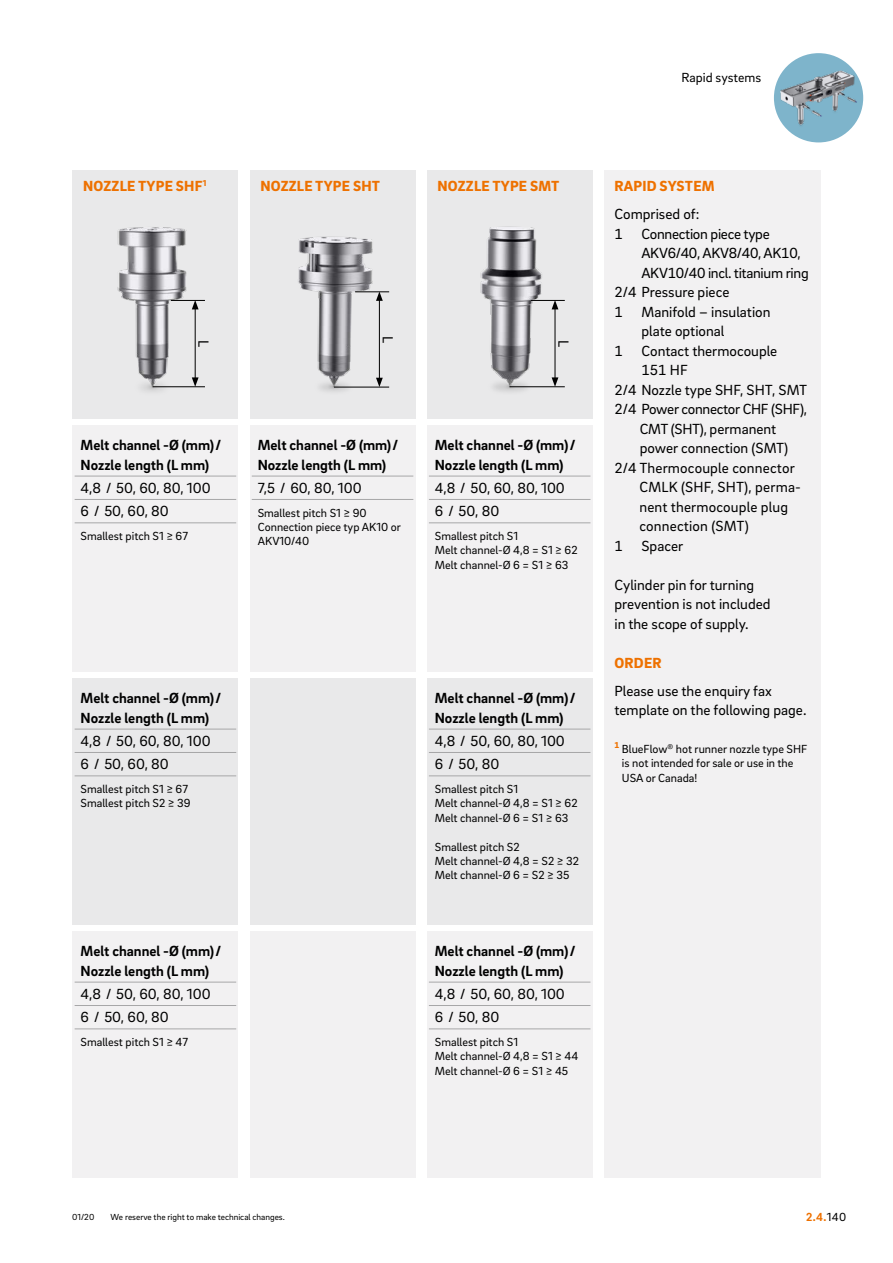
<style>
.page{position:relative;width:893px;height:1263px;background:#fff}
.page>*{position:absolute;margin:0;border:0;box-sizing:border-box;transform-origin:0 0}
.t1{font:15px/23.4px "Brix Sans";color:#000}
.t2{font:700 15px/19.5px "Brix Sans";color:#000}
.t3{font:15px "Brix Sans";letter-spacing:-.02em;color:#000}
.t4{font:900 15px "Brix Sans";letter-spacing:.015em;color:#ee7100}
.t5{font:13.5px "Brix Sans";color:#000}
.t6{font:12px/14.4px "Brix Sans";color:#000}
.t7{font:700 12px "Brix Sans";color:#ee7100}
.t8{font:9px "Brix Sans";color:#000}
.s1{font-weight:400;color:#000}
</style>
<div class="page">
<div style="left:774px;top:53px;width:89px;height:89px;background:#7eb4cb;border-radius:50%"></div>
<img style="left:774px;top:62px;width:89px;height:80px">
<div style="left:604px;top:170px;width:217px;height:1008px;background:#f2f1f2"></div>
<div style="left:72px;top:425px;width:166px;height:247px;background:#f2f1f2"></div>
<hr style="left:75px;top:476px;width:161px;height:1px;background:#a7a7a8">
<hr style="left:75px;top:499px;width:161px;height:1px;background:#a7a7a8">
<hr style="left:75px;top:522px;width:161px;height:1px;background:#a7a7a8">
<div style="left:72px;top:678px;width:166px;height:247px;background:#e9e9ea"></div>
<hr style="left:75px;top:729px;width:161px;height:1px;background:#a7a7a8">
<hr style="left:75px;top:752px;width:161px;height:1px;background:#a7a7a8">
<hr style="left:75px;top:775px;width:161px;height:1px;background:#a7a7a8">
<div style="left:72px;top:931px;width:166px;height:247px;background:#f2f1f2"></div>
<hr style="left:75px;top:982px;width:161px;height:1px;background:#a7a7a8">
<hr style="left:75px;top:1005px;width:161px;height:1px;background:#a7a7a8">
<hr style="left:75px;top:1028px;width:161px;height:1px;background:#a7a7a8">
<div style="left:72px;top:170px;width:166px;height:249px;background:#e9e9ea"></div>
<img style="left:117px;top:227px;width:86px;height:165px">
<hr style="left:171px;top:300px;width:34px;height:1px;background:#000">
<hr style="left:153px;top:386px;width:52px;height:1px;background:#000">
<hr style="left:195px;top:307px;width:1px;height:73px;background:#000">
<svg style="left:192px;top:300px;width:7px;height:9px"></svg>
<svg style="left:192px;top:377px;width:7px;height:10px"></svg>
<div style="left:427px;top:678px;width:166px;height:247px;background:#e9e9ea"></div>
<hr style="left:429px;top:729px;width:161px;height:1px;background:#a7a7a8">
<hr style="left:429px;top:752px;width:161px;height:1px;background:#a7a7a8">
<hr style="left:429px;top:775px;width:161px;height:1px;background:#a7a7a8">
<div style="left:427px;top:931px;width:166px;height:247px;background:#f2f1f2"></div>
<hr style="left:429px;top:982px;width:161px;height:1px;background:#a7a7a8">
<hr style="left:429px;top:1005px;width:161px;height:1px;background:#a7a7a8">
<hr style="left:429px;top:1028px;width:161px;height:1px;background:#a7a7a8">
<div style="left:427px;top:425px;width:166px;height:247px;background:#f2f1f2"></div>
<hr style="left:429px;top:476px;width:161px;height:1px;background:#a7a7a8">
<hr style="left:429px;top:499px;width:161px;height:1px;background:#a7a7a8">
<hr style="left:429px;top:522px;width:161px;height:1px;background:#a7a7a8">
<div style="left:427px;top:170px;width:166px;height:249px;background:#e9e9ea"></div>
<img style="left:480px;top:226px;width:85px;height:166px">
<hr style="left:531px;top:300px;width:34px;height:1px;background:#000">
<hr style="left:509px;top:386px;width:56px;height:1px;background:#000">
<hr style="left:555px;top:307px;width:1px;height:73px;background:#000">
<svg style="left:552px;top:300px;width:6px;height:9px"></svg>
<svg style="left:552px;top:377px;width:6px;height:10px"></svg>
<div style="left:250px;top:678px;width:165px;height:247px;background:#e9e9ea"></div>
<div style="left:250px;top:931px;width:165px;height:247px;background:#f2f1f2"></div>
<div style="left:250px;top:425px;width:165px;height:247px;background:#f2f1f2"></div>
<hr style="left:252px;top:476px;width:161px;height:1px;background:#a7a7a8">
<hr style="left:252px;top:499px;width:161px;height:1px;background:#a7a7a8">
<div style="left:250px;top:170px;width:165px;height:249px;background:#e9e9ea"></div>
<img style="left:298px;top:236px;width:91px;height:156px">
<hr style="left:355px;top:291px;width:34px;height:1px;background:#000">
<hr style="left:334px;top:387px;width:55px;height:1px;background:#000">
<hr style="left:379px;top:298px;width:1px;height:82px;background:#000">
<svg style="left:376px;top:291px;width:7px;height:10px"></svg>
<svg style="left:376px;top:378px;width:7px;height:9px"></svg>
<p class="t5" style="left:681px;top:69px;width:81px">Rapid systems</p>
<p class="t4" style="left:83px;top:176px;width:125px">NOZZLE TYPE SHF<sup>1</sup></p>
<p class="t1" style="left:216px;top:340px;width:9px;rotate:90deg">L</p>
<p class="t2" style="left:81px;top:435px;width:142px">Melt channel -Ø (mm) /<br>Nozzle length (L mm)</p>
<p class="t1" style="left:81px;top:475px;width:132px">4,8 / 50, 60, 80, 100<br>6 / 50, 60, 80</p>
<p class="t6" style="left:81px;top:528px;width:109px">Smallest pitch S1 ≥ 67</p>
<p class="t2" style="left:81px;top:688px;width:142px">Melt channel -Ø (mm) /<br>Nozzle length (L mm)</p>
<p class="t1" style="left:81px;top:728px;width:132px">4,8 / 50, 60, 80, 100<br>6 / 50, 60, 80</p>
<p class="t6" style="left:81px;top:781px;width:111px">Smallest pitch S1 ≥ 67<br>Smallest pitch S2 ≥ 39</p>
<p class="t2" style="left:81px;top:941px;width:142px">Melt channel -Ø (mm) /<br>Nozzle length (L mm)</p>
<p class="t1" style="left:81px;top:981px;width:132px">4,8 / 50, 60, 80, 100<br>6 / 50, 60, 80</p>
<p class="t6" style="left:81px;top:1034px;width:109px">Smallest pitch S1 ≥ 47</p>
<p class="t4" style="left:260px;top:176px;width:121px">NOZZLE TYPE SHT</p>
<p class="t4" style="left:437px;top:176px;width:124px">NOZZLE TYPE SMT</p>
<p class="t1" style="left:400px;top:336px;width:9px;rotate:90deg">L</p>
<p class="t1" style="left:576px;top:340px;width:9px;rotate:90deg">L</p>
<p class="t2" style="left:258px;top:435px;width:142px">Melt channel -Ø (mm) /<br>Nozzle length (L mm)</p>
<p class="t1" style="left:258px;top:475px;width:105px">7,5 / 60, 80, 100</p>
<p class="t6" style="left:258px;top:505px;width:145px">Smallest pitch S1 ≥ 90<br>Connection piece typ AK10 or<br>AKV10/40</p>
<p class="t2" style="left:435px;top:435px;width:142px">Melt channel -Ø (mm) /<br>Nozzle length (L mm)</p>
<p class="t1" style="left:435px;top:475px;width:132px">4,8 / 50, 60, 80, 100<br>6 / 50, 80</p>
<p class="t6" style="left:435px;top:528px;width:144px">Smallest pitch S1<br>Melt channel-Ø 4,8 = S1 ≥ 62<br>Melt channel-Ø 6 = S1 ≥ 63</p>
<p class="t2" style="left:435px;top:688px;width:142px">Melt channel -Ø (mm) /<br>Nozzle length (L mm)</p>
<p class="t1" style="left:435px;top:728px;width:132px">4,8 / 50, 60, 80, 100<br>6 / 50, 80</p>
<p class="t6" style="left:435px;top:781px;width:144px">Smallest pitch S1<br>Melt channel-Ø 4,8 = S1 ≥ 62<br>Melt channel-Ø 6 = S1 ≥ 63</p>
<p class="t6" style="left:435px;top:839px;width:146px">Smallest pitch S2<br>Melt channel-Ø 4,8 = S2 ≥ 32<br>Melt channel-Ø 6 = S2 ≥ 35</p>
<p class="t4" style="left:615px;top:176px;width:102px">RAPID SYSTEM</p>
<p class="t1" style="left:614px;top:202px;width:87px">Comprised of:</p>
<p class="t3" style="left:614px;top:224px;width:157px">1 Connection piece type</p>
<p class="t3" style="left:641px;top:244px;width:161px">AKV6/40, AKV8/40, AK10,</p>
<p class="t3" style="left:641px;top:263px;width:169px">AKV10/40 incl. titanium ring</p>
<p class="t1" style="left:614px;top:280px;width:116px">2/4 Pressure piece</p>
<p class="t1" style="left:614px;top:299px;width:158px">1 Manifold – insulation</p>
<p class="t1" style="left:641px;top:319px;width:85px">plate optional</p>
<p class="t1" style="left:614px;top:338px;width:164px">1 Contact thermocouple</p>
<p class="t1" style="left:641px;top:358px;width:48px">151 HF</p>
<p class="t1" style="left:614px;top:377px;width:194px">2/4 Nozzle type SHF, SHT, SMT</p>
<p class="t3" style="left:614px;top:400px;width:194px">2/4 Power connector CHF (SHF),</p>
<p class="t1" style="left:640px;top:416px;width:138px">CMT (SHT), permanent</p>
<p class="t1" style="left:640px;top:436px;width:150px">power connection (SMT)</p>
<p class="t1" style="left:614px;top:455px;width:182px">2/4 Thermocouple connector</p>
<p class="t1" style="left:639px;top:475px;width:163px">CMLK (SHF, SHT), perma-</p>
<p class="t1" style="left:639px;top:494px;width:150px">nent thermocouple plug</p>
<p class="t1" style="left:639px;top:514px;width:111px">connection (SMT)</p>
<p class="t1" style="left:614px;top:533px;width:70px">1 Spacer</p>
<p class="t1" style="left:614px;top:574px;width:158px;line-height:19.5px">Cylinder pin for turning prevention is not included in the scope of supply.</p>
<p class="t4" style="left:615px;top:653px;width:48px">ORDER</p>
<p class="t1" style="left:614px;top:680px;width:194px;line-height:19.5px">Please use the enquiry fax template on the following page.</p>
<p class="t6" style="left:622px;top:741px;width:187px;text-indent:-7px"><sup>1</sup> BlueFlow<sup>®</sup> hot runner nozzle type SHF is not intended for sale or use in the<br>USA or Canada!</p>
<p class="t2" style="left:435px;top:941px;width:142px">Melt channel -Ø (mm) /<br>Nozzle length (L mm)</p>
<p class="t1" style="left:435px;top:981px;width:132px">4,8 / 50, 60, 80, 100<br>6 / 50, 80</p>
<p class="t6" style="left:435px;top:1034px;width:145px">Smallest pitch S1<br>Melt channel-Ø 4,8 = S1 ≥ 44<br>Melt channel-Ø 6 = S1 ≥ 45</p>
<p class="t8" style="left:72px;top:1211px;width:24px">01/20</p>
<p class="t8" style="left:111px;top:1211px;width:176px">We reserve the right to make technical changes.</p>
<p class="t7" style="left:806px;top:1209px;width:41px">2.4.<span class="s1">140</span></p>
</div>
